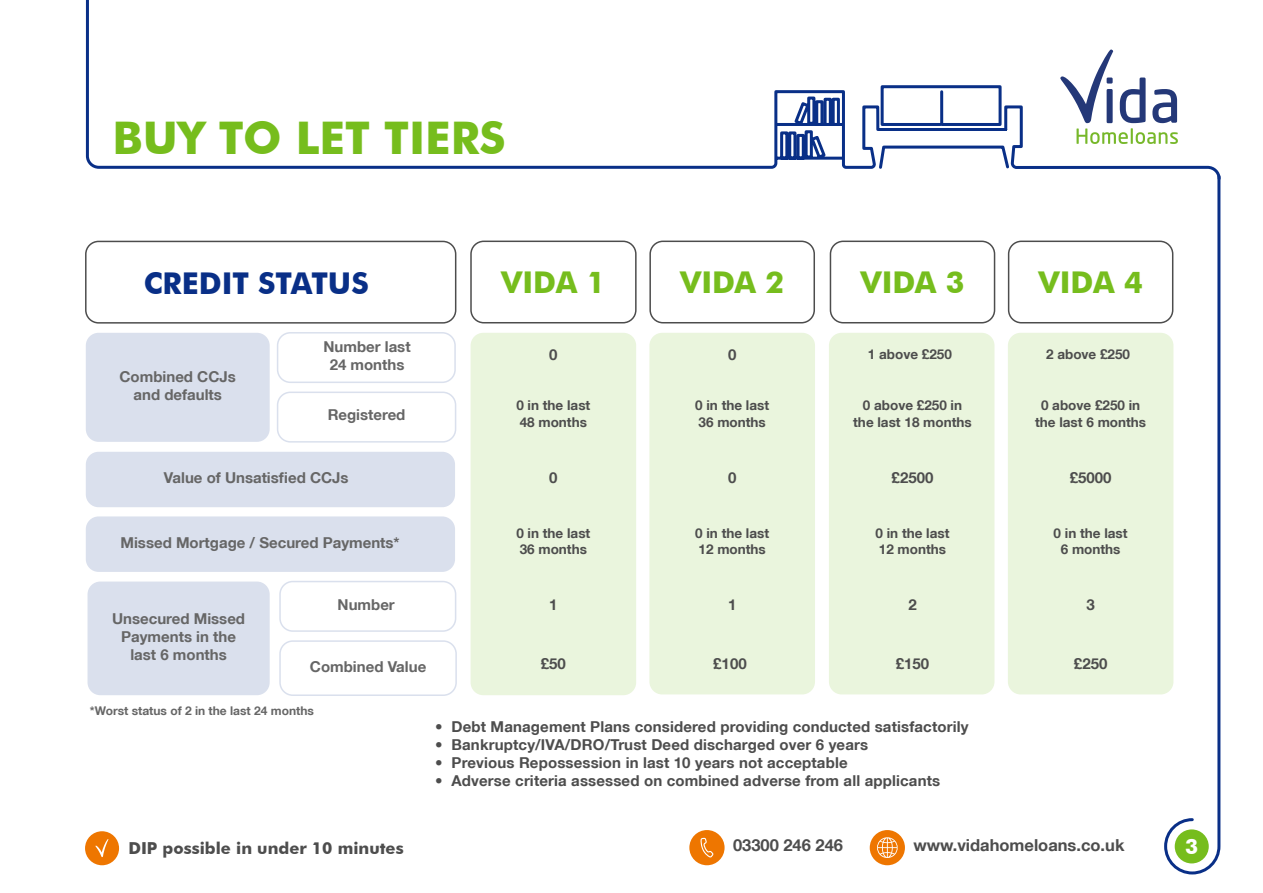
<style>
.page{position:relative;width:1263px;height:893px;background:#fff}
.page>*{position:absolute;margin:0;border:0;box-sizing:border-box;transform-origin:0 0}
.t1{font:700 45px "Futura BT";color:#76bd1d}
.t2{font:700 30px "Futura BT";color:#76bd1d}
.t3{font:700 30px "Futura BT";color:#092f87}
.t4{font:700 21px "Futura BT";color:#fff}
.t5{font:700 16.5px "Helvetica Neue LT";color:#4d4d4d}
.t6{font:700 16.5px "Futura BT";color:#4d4d4d}
.t7{font:700 15px "Helvetica Neue LT";letter-spacing:.01em;color:#4d4d4d}
.t8{font:700 15px/18px "Helvetica Neue LT";color:#666;text-align:center}
.t9{font:700 13.5px/16.2px "Helvetica Neue LT";color:#4d4d4d}
.t10{font:700 12px "Helvetica Neue LT";color:#666}
</style>
<div class="page">
<div style="left:649px;top:333px;width:166px;height:361px;background:#eaf5dd;border-radius:13px"></div>
<div style="left:829px;top:333px;width:165px;height:361px;background:#eaf5dd;border-radius:13px"></div>
<div style="left:1008px;top:333px;width:165px;height:361px;background:#eaf5dd;border-radius:13px"></div>
<div style="left:86px;top:333px;width:184px;height:109px;background:#dae0ed;border-radius:13px"></div>
<div style="left:86px;top:516px;width:369px;height:56px;background:#dae0ed;border-radius:13px"></div>
<div style="left:86px;top:452px;width:369px;height:55px;background:#dae0ed;border-radius:13px"></div>
<div style="left:88px;top:581px;width:182px;height:114px;background:#dae0ed;border-radius:13px"></div>
<div style="left:471px;top:333px;width:165px;height:362px;background:#eaf5dd;border-radius:13px"></div>
<div style="left:470px;top:241px;width:167px;height:82px;border:2px solid #4d4d4d;border-radius:13px"></div>
<div style="left:649px;top:241px;width:166px;height:82px;border:2px solid #4d4d4d;border-radius:13px"></div>
<div style="left:830px;top:241px;width:165px;height:82px;border:2px solid #4d4d4d;border-radius:13px"></div>
<div style="left:1008px;top:241px;width:165px;height:82px;border:2px solid #4d4d4d;border-radius:13px"></div>
<div style="left:277px;top:332px;width:179px;height:51px;border:2px solid #dae0ed;border-radius:13px"></div>
<div style="left:277px;top:392px;width:179px;height:51px;border:2px solid #dae0ed;border-radius:13px"></div>
<div style="left:279px;top:581px;width:177px;height:51px;border:2px solid #dae0ed;border-radius:13px"></div>
<div style="left:279px;top:640px;width:178px;height:56px;border:2px solid #dae0ed;border-radius:13px"></div>
<div style="left:85px;top:241px;width:371px;height:83px;border:2px solid #4d4d4d;border-radius:13px"></div>
<svg style="left:1162px;top:182px;width:59px;height:693px"></svg>
<svg style="left:85px;top:0;width:1136px;height:182px"></svg>
<svg style="left:1060px;top:50px;width:118px;height:94px"></svg>
<div style="left:85px;top:831px;width:34px;height:34px;background:#ee7600;border-radius:50%"></div>
<svg style="left:95px;top:839px;width:13px;height:18px"></svg>
<div style="left:689px;top:830px;width:35px;height:35px;background:#ee7600;border-radius:50%"></div>
<svg style="left:700px;top:830px;width:14px;height:28px"></svg>
<div style="left:870px;top:830px;width:35px;height:35px;background:#ee7600;border-radius:50%"></div>
<svg style="left:877px;top:837px;width:21px;height:21px"></svg>
<h1 class="t1" style="left:112px;top:111px;width:395px">BUY TO LET TIERS</h1>
<h2 class="t3" style="left:144px;top:265px;width:227px">CREDIT STATUS</h2>
<h2 class="t2" style="left:501px;top:265px;width:106px">VIDA 1</h2>
<h2 class="t2" style="left:680px;top:265px;width:106px">VIDA 2</h2>
<h2 class="t2" style="left:860px;top:265px;width:106px">VIDA 3</h2>
<h2 class="t2" style="left:1038px;top:265px;width:106px">VIDA 4</h2>
<p class="t8" style="left:120px;top:367px;width:118px">Combined CCJs and defaults</p>
<p class="t8" style="left:323px;top:337px;width:89px">Number last<br>24 months</p>
<p class="t8" style="left:328px;top:406px;width:79px">Registered</p>
<p class="t8" style="left:164px;top:468px;width:186px">Value of Unsatisfied CCJs</p>
<p class="t7" style="left:549px;top:345px;width:10px">0</p>
<p class="t7" style="left:728px;top:345px;width:10px">0</p>
<p class="t9" style="left:868px;top:346px;width:86px">1 above £250</p>
<p class="t9" style="left:1046px;top:346px;width:86px">2 above £250</p>
<p class="t9" style="left:516px;top:397px;width:75px">0 in the last<br>48 months</p>
<p class="t9" style="left:695px;top:397px;width:75px">0 in the last<br>36 months</p>
<p class="t9" style="left:853px;top:397px;width:120px;text-align:center">0 above £250 in the last 18 months</p>
<p class="t9" style="left:1035px;top:397px;width:112px;text-align:center">0 above £250 in the last 6 months</p>
<p class="t7" style="left:549px;top:468px;width:10px">0</p>
<p class="t7" style="left:728px;top:468px;width:10px">0</p>
<p class="t7" style="left:892px;top:468px;width:43px">£2500</p>
<p class="t7" style="left:1070px;top:468px;width:43px">£5000</p>
<p class="t8" style="left:120px;top:533px;width:281px">Missed Mortgage / Secured Payments*</p>
<p class="t9" style="left:516px;top:525px;width:75px">0 in the last<br>36 months</p>
<p class="t9" style="left:695px;top:525px;width:75px">0 in the last<br>12 months</p>
<p class="t9" style="left:875px;top:525px;width:75px">0 in the last<br>12 months</p>
<p class="t9" style="left:1054px;top:525px;width:75px;text-align:center">0 in the last<br>6 months</p>
<p class="t8" style="left:112px;top:609px;width:135px">Unsecured Missed<br>Payments in the last 6 months</p>
<p class="t8" style="left:338px;top:595px;width:59px">Number</p>
<p class="t8" style="left:310px;top:657px;width:118px">Combined Value</p>
<p class="t7" style="left:549px;top:595px;width:10px">1</p>
<p class="t7" style="left:728px;top:595px;width:10px">1</p>
<p class="t7" style="left:908px;top:595px;width:10px">2</p>
<p class="t7" style="left:1086px;top:595px;width:10px">3</p>
<p class="t7" style="left:541px;top:655px;width:27px">£50</p>
<p class="t7" style="left:713px;top:655px;width:35px">£100</p>
<p class="t7" style="left:896px;top:655px;width:35px">£150</p>
<p class="t7" style="left:1074px;top:655px;width:35px">£250</p>
<p class="t10" style="left:90px;top:704px;width:226px">*Worst status of 2 in the last 24 months</p>
<p class="t7" style="left:435px;top:717px;width:535px">• Debt Management Plans considered providing conducted satisfactorily</p>
<p class="t7" style="left:435px;top:735px;width:434px">• Bankruptcy/IVA/DRO/Trust Deed discharged over 6 years</p>
<p class="t7" style="left:435px;top:753px;width:414px">• Previous Repossession in last 10 years not acceptable</p>
<p class="t7" style="left:435px;top:771px;width:506px">• Adverse criteria assessed on combined adverse from all applicants</p>
<p class="t6" style="left:128px;top:838px;width:277px">DIP possible in under 10 minutes</p>
<p class="t5" style="left:733px;top:835px;width:112px">03300 246 246</p>
<p class="t5" style="left:913px;top:835px;width:213px">www.vidahomeloans.co.uk</p>
<h3 class="t4" style="left:1185px;top:834px;width:15px">3</h3>
</div>
